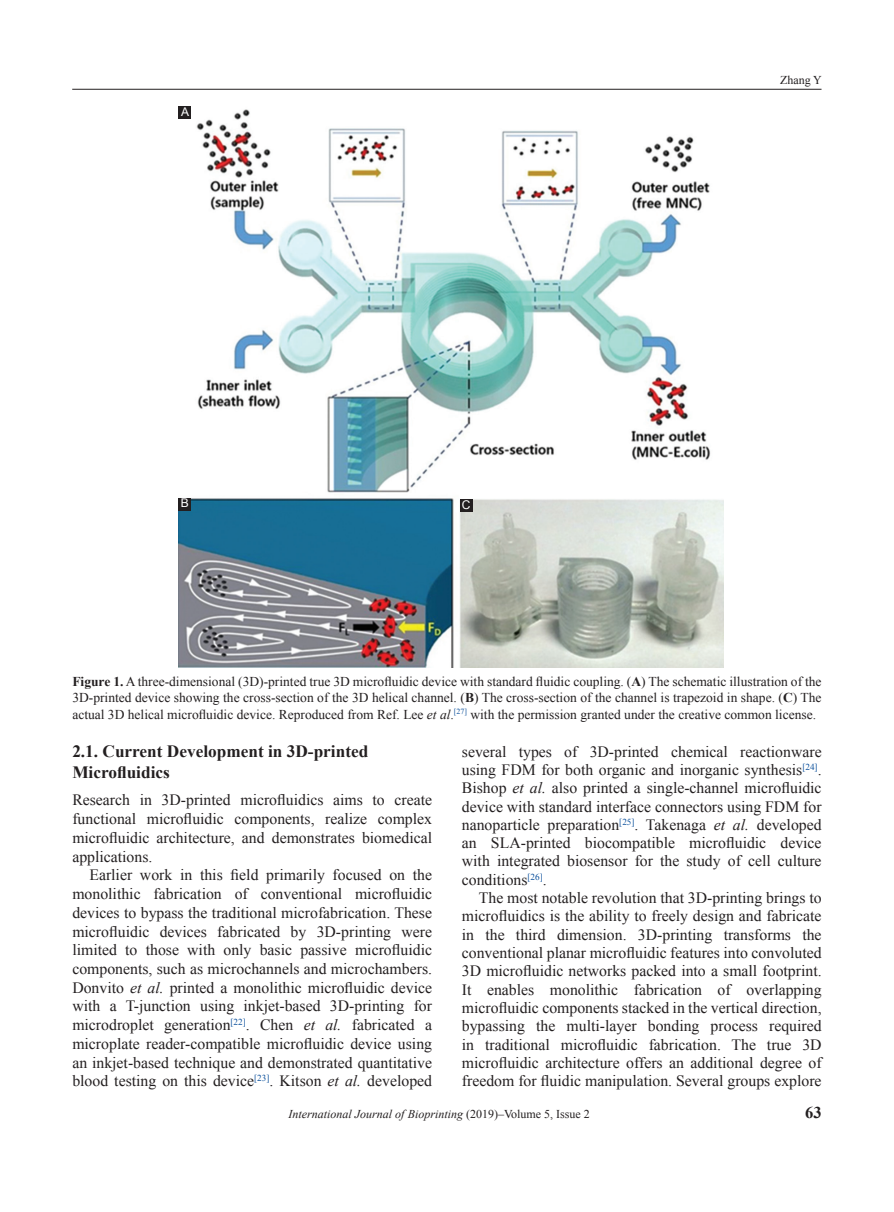
<style>
.page{position:relative;width:894px;height:1212px;background:#fff}
.page>*{position:absolute;margin:0;border:0;box-sizing:border-box;transform-origin:0 0}
.t1{font:700 17.25px/20.9px "Times New Roman";color:#231f20}
.RF_Footer{font:700 16.5px "Times New Roman";color:#231f20}
.TX{font:15.75px/18.3px "Times New Roman";color:#231f20;text-align:justify}
.TXFL{font:15.75px/18.8px "Times New Roman";color:#231f20;text-align:justify}
.FGC{font:13.5px/16.5px "Times New Roman";color:#231f20;text-align:justify}
.RF_Footer-2{font:italic 12px "Times New Roman";color:#231f20}
.t2{font:12px "Times New Roman";color:#231f20}
.LABEL{font:12px "Arial";color:#fff}
.s1{font-weight:700}
.s2{font-style:italic}
.s3{font-style:normal}
</style>
<div class="page">
<hr style="left:72px;top:89px;width:749px;height:1px;background:#231f20">
<img style="left:178px;top:109px;width:545px;height:558px">
<div style="left:178px;top:106px;width:13px;height:13px;background:#231f20"></div>
<div style="left:178px;top:498px;width:13px;height:13px;background:#231f20"></div>
<div style="left:459px;top:499px;width:13px;height:13px;background:#231f20"></div>
<p class="LABEL" style="left:181px;top:103px;width:10px">A</p>
<p class="LABEL" style="left:181px;top:495px;width:10px">B</p>
<p class="LABEL" style="left:461px;top:496px;width:10px">C</p>
<p class="t2" style="left:779px;top:72px;width:43px">Zhang Y</p>
<p class="FGC" style="left:72px;top:672px;width:750px"><span class="s1">Figure 1.</span> A three-dimensional (3D)-printed true 3D microfluidic device with standard fluidic coupling. (<span class="s1">A</span>) The schematic illustration of the 3D-printed device showing the cross-section of the 3D helical channel. (<span class="s1">B</span>) The cross-section of the channel is trapezoid in shape. (<span class="s1">C</span>) The actual 3D helical microfluidic device. Reproduced from Ref. Lee <span class="s2">et al</span>.<sup>[27]</sup> with the permission granted under the creative common license.</p>
<h2 class="t1" style="left:72px;top:741px;width:297px">2.1. Current Development in 3D-printed<br>Microfluidics</h2>
<p class="TXFL" style="left:72px;top:790px;width:361px">Research in 3D-printed microfluidics aims to create functional microfluidic components, realize complex microfluidic architecture, and demonstrates biomedical applications.</p>
<p class="TX" style="left:72px;top:865px;width:361px;line-height:18.8px;text-indent:17px">Earlier work in this field primarily focused on the monolithic fabrication of conventional microfluidic devices to bypass the traditional microfabrication. These microfluidic devices fabricated by 3D-printing were limited to those with only basic passive microfluidic components, such as microchannels and microchambers.<br>Donvito <span class="s2">et al.</span> printed a monolithic microfluidic device with a T-junction using inkjet-based 3D-printing for microdroplet generation<sup>[22]</sup>. Chen <span class="s2">et al.</span> fabricated a microplate reader-compatible microfluidic device using an inkjet-based technique and demonstrated quantitative blood testing on this device<sup>[23]</sup>. Kitson <span class="s2">et al.</span> developed</p>
<p class="TX" style="left:461px;top:742px;width:361px">several types of 3D-printed chemical reactionware using FDM for both organic and inorganic synthesis<sup>[24]</sup>.<br>Bishop <span class="s2">et al.</span> also printed a single-channel microfluidic device with standard interface connectors using FDM for nanoparticle preparation<sup>[25]</sup>. Takenaga <span class="s2">et al.</span> developed an SLA-printed biocompatible microfluidic device with integrated biosensor for the study of cell culture conditions<sup>[26]</sup>.</p>
<p class="TX" style="left:461px;top:888px;width:361px;text-indent:17px">The most notable revolution that 3D-printing brings to microfluidics is the ability to freely design and fabricate in the third dimension. 3D-printing transforms the conventional planar microfluidic features into convoluted 3D microfluidic networks packed into a small footprint.<br>It enables monolithic fabrication of overlapping microfluidic components stacked in the vertical direction, bypassing the multi-layer bonding process required in traditional microfluidic fabrication. The true 3D microfluidic architecture offers an additional degree of freedom for fluidic manipulation. Several groups explore</p>
<p class="RF_Footer-2" style="left:288px;top:1106px;width:303px">International Journal of Bioprinting <span class="s3">(2019)–Volume 5, Issue 2</span></p>
<p class="RF_Footer" style="left:804px;top:1100px;width:18px">63</p>
</div>
